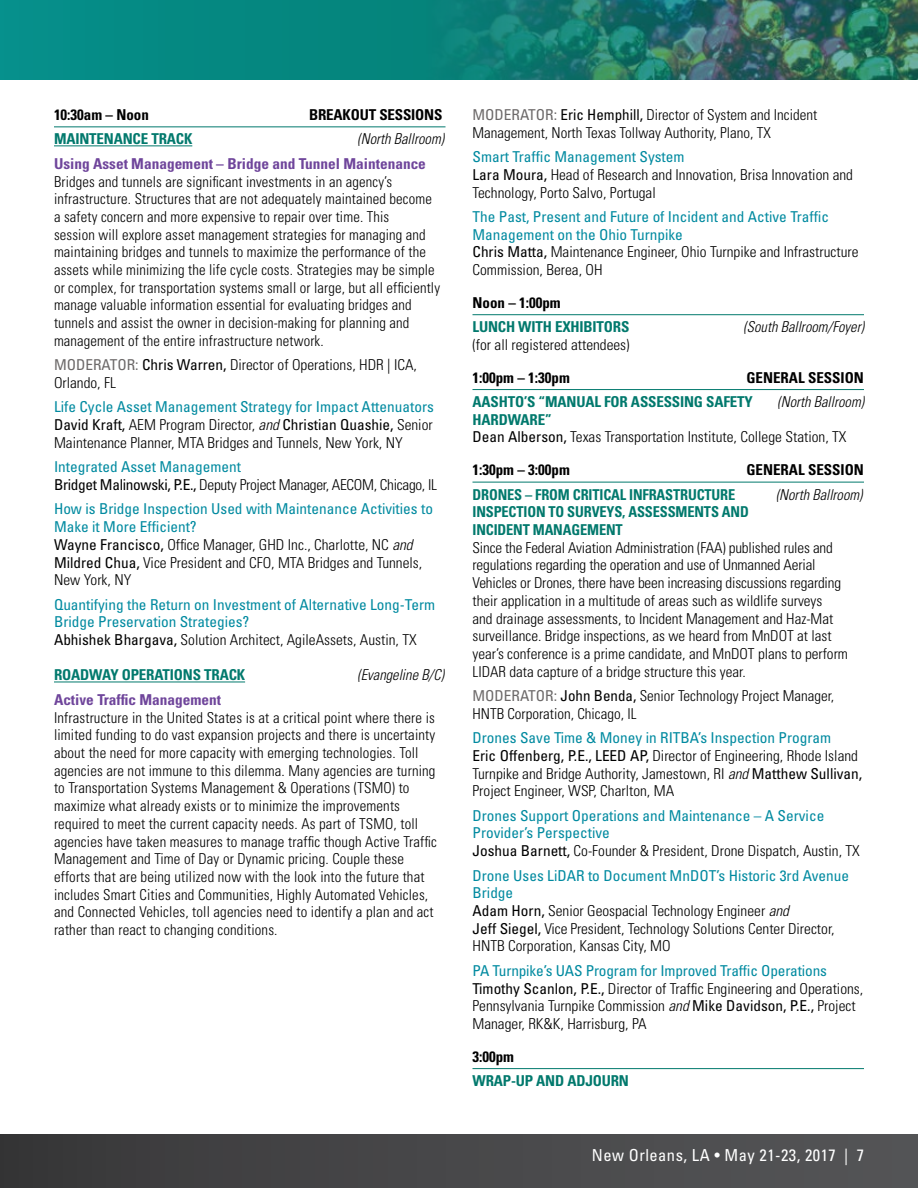
<style>
.page{position:relative;width:918px;height:1188px;background:#fff}
.page>*{position:absolute;margin:0;border:0;box-sizing:border-box;transform-origin:0 0}
.t1{font:condensed 16.5px "Univers";letter-spacing:.03em;color:#fff}
.t2{font:300 condensed 15px/17.7px "Univers";letter-spacing:.01em;color:#000}
.t3{font:condensed 15px/17.7px "Univers";color:#008aa0}
.t4{font:700 condensed 15px "Univers";letter-spacing:-.01em;color:#02796d}
.t5{font:700 condensed 15px "Univers";color:#000}
.t6{font:300 condensed 15px/17.7px "Univers";letter-spacing:-.02em;color:#000}
.t7{font:700 condensed 15px/17.7px "Univers";letter-spacing:-.01em;color:#02796d;scale:.96 1}
.t8{font:italic 300 condensed 15px "Univers";color:#000}
.t9{font:700 condensed 15px "Univers";color:#6f459b}
.s1{font-weight:400;color:#6c6969}
.s2{font-weight:400}
.s3{font-weight:400;color:#008aa0}
.s4{font-style:italic}
.s5{color:#000}
.s6{font-weight:300;color:#000}
.s7{font-weight:700;color:#02796d}
</style>
<div class="page">
<div style="left:0;top:1134px;width:918px;height:54px;background:linear-gradient(to right,#383739,#565658)"></div>
<hr style="left:54px;top:127px;width:392px;height:1px;background:#02796d">
<hr style="left:54px;top:145px;width:138px;height:1px;background:#02796d">
<hr style="left:54px;top:682px;width:191px;height:1px;background:#02796d">
<hr style="left:472px;top:314px;width:392px;height:1px;background:#02796d">
<hr style="left:472px;top:389px;width:392px;height:1px;background:#02796d">
<hr style="left:472px;top:482px;width:392px;height:1px;background:#02796d">
<hr style="left:472px;top:1068px;width:392px;height:1px;background:#02796d">
<div style="left:0;top:0;width:918px;height:80px;background:#058881"></div>
<svg style="left:0;top:0;width:15px;height:80px"></svg>
<img style="left:450px;top:0;width:468px;height:80px">
<p class="t5" style="left:54px;top:105px;width:96px">10:30am – Noon</p>
<p class="t5" style="left:309px;top:105px;width:135px">BREAKOUT SESSIONS</p>
<p class="t4" style="left:54px;top:130px;width:140px">MAINTENANCE TRACK</p>
<p class="t8" style="left:358px;top:130px;width:88px">(North Ballroom)</p>
<p class="t9" style="left:54px;top:154px;width:373px">Using Asset Management – Bridge and Tunnel Maintenance</p>
<p class="t2" style="left:54px;top:172px;width:388px">Bridges and tunnels are significant investments in an agency’s infrastructure. Structures that are not adequately maintained become a safety concern and more expensive to repair over time. This<br>session will explore asset management strategies for managing and maintaining bridges and tunnels to maximize the performance of the assets while minimizing the life cycle costs. Strategies may be simple or complex, for transportation systems small or large, but all efficiently manage valuable information essential for evaluating bridges and tunnels and assist the owner in decision-making for planning and management of the entire infrastructure network.</p>
<p class="t2" style="left:54px;top:356px;width:364px"><span class="s1">MODERATOR:</span> <span class="s2">Chris Warren,</span> Director of Operations, HDR | ICA,<br>Orlando, FL</p>
<p class="t2" style="left:54px;top:398px;width:381px;text-align:justify"><span class="s3">Life Cycle Asset Management Strategy for Impact Attenuators </span><span class="s2">David Kraft,</span> AEM Program Director, <span class="s4">and</span> <span class="s2">Christian Quashie,</span> Senior Maintenance Planner, MTA Bridges and Tunnels, New York, NY</p>
<p class="t6" style="left:54px;top:458px;width:385px"><span class="s3">Integrated Asset Management<br></span><span class="s2">Bridget Malinowski, P.E.,</span> Deputy Project Manager, AECOM, Chicago, IL</p>
<p class="t2" style="left:54px;top:500px;width:381px"><span class="s3">How is Bridge Inspection Used with Maintenance Activities to Make it More Efficient?<br></span><span class="s2">Wayne Francisco,</span> Office Manager, GHD Inc., Charlotte, NC <span class="s4">and </span><span class="s2">Mildred Chua,</span> Vice President and CFO, MTA Bridges and Tunnels, New York, NY</p>
<p class="t3" style="left:54px;top:595px;width:383px">Quantifying the Return on Investment of Alternative Long-Term<br>Bridge Preservation Strategies?<br><span class="s5">Abhishek Bhargava,</span> <span class="s6">Solution Architect, AgileAssets, Austin, TX</span></p>
<p class="t4" style="left:54px;top:666px;width:193px">ROADWAY OPERATIONS TRACK</p>
<p class="t8" style="left:358px;top:666px;width:88px">(Evangeline B/C)</p>
<p class="t9" style="left:54px;top:690px;width:169px">Active Traffic Management</p>
<p class="t2" style="left:54px;top:709px;width:384px">Infrastructure in the United States is at a critical point where there is limited funding to do vast expansion projects and there is uncertainty about the need for more capacity with emerging technologies. Toll agencies are not immune to this dilemma. Many agencies are turning to Transportation Systems Management &amp; Operations (TSMO) to maximize what already exists or to minimize the improvements required to meet the current capacity needs. As part of TSMO, toll agencies have taken measures to manage traffic though Active Traffic Management and Time of Day or Dynamic pricing. Couple these efforts that are being utilized now with the look into the future that includes Smart Cities and Communities, Highly Automated Vehicles, and Connected Vehicles, toll agencies need to identify a plan and act rather than react to changing conditions.</p>
<p class="t2" style="left:472px;top:106px;width:346px"><span class="s1">MODERATOR:</span> <span class="s2">Eric Hemphill,</span> Director of System and Incident<br>Management, North Texas Tollway Authority, Plano, TX</p>
<p class="t2" style="left:472px;top:148px;width:382px"><span class="s3">Smart Traffic Management System<br></span><span class="s2">Lara Moura,</span> Head of Research and Innovation, Brisa Innovation and<br>Technology, Porto Salvo, Portugal</p>
<p class="t3" style="left:472px;top:208px;width:388px">The Past, Present and Future of Incident and Active Traffic Management on the Ohio Turnpike<br><span class="s5">Chris Matta,</span> <span class="s6">Maintenance Engineer, Ohio Turnpike and Infrastructure Commission, Berea, OH</span></p>
<p class="t5" style="left:472px;top:293px;width:90px">Noon – 1:00pm</p>
<p class="t4" style="left:472px;top:318px;width:159px">LUNCH WITH EXHIBITORS</p>
<p class="t8" style="left:744px;top:318px;width:122px">(South Ballroom/Foyer)</p>
<p class="t2" style="left:472px;top:336px;width:159px">(for all registered attendees)</p>
<p class="t5" style="left:472px;top:368px;width:99px">1:00pm – 1:30pm</p>
<p class="t5" style="left:746px;top:368px;width:119px">GENERAL SESSION</p>
<p class="t4" style="left:472px;top:393px;width:282px">AASHTO’S “MANUAL FOR ASSESSING SAFETY</p>
<p class="t8" style="left:778px;top:393px;width:88px">(North Ballroom)</p>
<p class="t2" style="left:472px;top:411px;width:376px"><span class="s7">HARDWARE”<br></span><span class="s2">Dean Alberson,</span> Texas Transportation Institute, College Station, TX</p>
<p class="t5" style="left:472px;top:461px;width:99px">1:30pm – 3:00pm</p>
<p class="t5" style="left:746px;top:461px;width:119px">GENERAL SESSION</p>
<p class="t7" style="left:472px;top:485px;width:275px">DRONES – FROM CRITICAL INFRASTRUCTURE</p>
<p class="t8" style="left:776px;top:485px;width:88px">(North Ballroom)</p>
<p class="t7" style="left:472px;top:503px;width:289px">INSPECTION TO SURVEYS, ASSESSMENTS AND<br>INCIDENT MANAGEMENT</p>
<p class="t2" style="left:472px;top:539px;width:377px">Since the Federal Aviation Administration (FAA) published rules and regulations regarding the operation and use of Unmanned Aerial Vehicles or Drones, there have been increasing discussions regarding their application in a multitude of areas such as wildlife surveys<br>and drainage assessments, to Incident Management and Haz-Mat surveillance. Bridge inspections, as we heard from MnDOT at last year’s conference is a prime candidate, and MnDOT plans to perform LIDAR data capture of a bridge structure this year.</p>
<p class="t2" style="left:472px;top:687px;width:363px"><span class="s1">MODERATOR:</span> <span class="s2">John Benda,</span> Senior Technology Project Manager,<br>HNTB Corporation, Chicago, IL</p>
<p class="t2" style="left:472px;top:729px;width:391px"><span class="s3">Drones Save Time &amp; Money in RITBA’s Inspection Program<br></span><span class="s2">Eric Offenberg, P.E., LEED AP,</span> Director of Engineering, Rhode Island Turnpike and Bridge Authority, Jamestown, RI <span class="s4">and</span> <span class="s2">Matthew Sullivan, </span>Project Engineer, WSP, Charlton, MA</p>
<p class="t3" style="left:472px;top:806px;width:389px">Drones Support Operations and Maintenance – A Service<br>Provider’s Perspective<br><span class="s5">Joshua Barnett,</span> <span class="s6">Co-Founder &amp; President, Drone Dispatch, Austin, TX</span></p>
<p class="t2" style="left:472px;top:867px;width:378px"><span class="s3">Drone Uses LiDAR to Document MnDOT’s Historic 3rd Avenue Bridge<br></span><span class="s2">Adam Horn,</span> Senior Geospacial Technology Engineer <span class="s4">and<br></span><span class="s2">Jeff Siegel,</span> Vice President, Technology Solutions Center Director, HNTB Corporation, Kansas City, MO</p>
<p class="t2" style="left:472px;top:962px;width:392px"><span class="s3">PA Turnpike’s UAS Program for Improved Traffic Operations </span><span class="s2">Timothy Scanlon, P.E.,</span> Director of Traffic Engineering and Operations, Pennsylvania Turnpike Commission <span class="s4">and</span> <span class="s2">Mike Davidson, P.E.,</span> Project Manager, RK&amp;K, Harrisburg, PA</p>
<p class="t5" style="left:473px;top:1047px;width:43px">3:00pm</p>
<p class="t4" style="left:473px;top:1072px;width:158px">WRAP-UP AND ADJOURN</p>
<p class="t1" style="left:592px;top:1144px;width:274px">New Orleans, LA • May 21-23, 2017 | 7</p>
</div>
